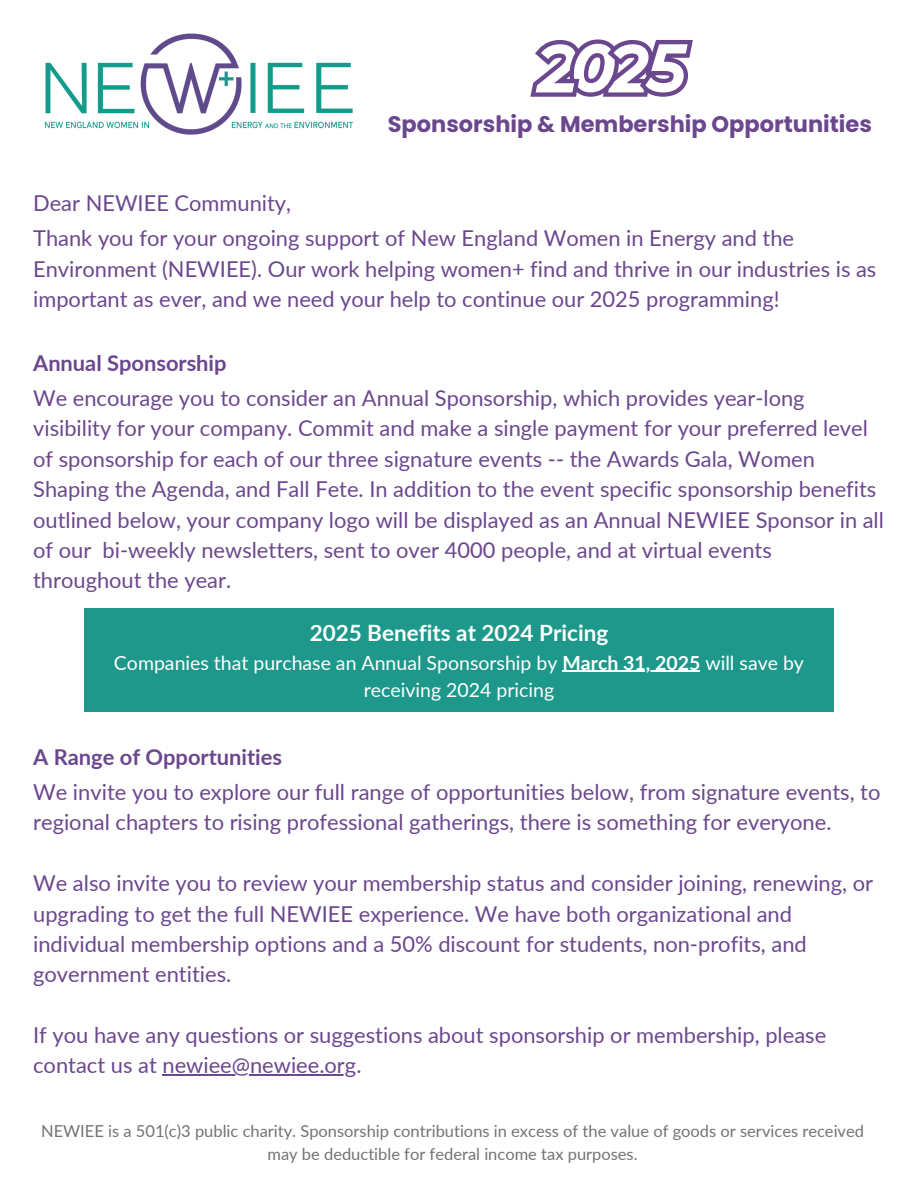
<style>
.page{position:relative;width:918px;height:1188px;background:#fff}
.page>*{position:absolute;margin:0;border:0;box-sizing:border-box;transform-origin:0 0}
.t1{font:700 22.5px "Poppins";color:#6b478e}
.t2{font:700 22.5px "Lato";color:#fff}
.t3{font:21.9px/30.3px "Lato";color:#6b478e}
.t4{font:19.5px "Lato";color:#fff}
.t5{font:16.5px/22.5px "Lato";color:#737373;text-align:center}
.s1{font-weight:700}
</style>
<div class="page">
<img style="left:44px;top:33px;width:310px;height:102px">
<div style="left:84px;top:608px;width:750px;height:104px;background:#1e988a"></div>
<svg style="left:530px;top:39px;width:162px;height:58px"></svg>
<hr style="left:162px;top:1075px;width:194px;height:1px;background:#6b478e">
<hr style="left:563px;top:671px;width:137px;height:1px;background:#fff">
<p class="t1" style="left:388px;top:108px;width:486px">Sponsorship &amp; Membership Opportunities</p>
<p class="t3" style="left:33px;top:186px;width:763px;line-height:34.8px">Dear NEWIEE Community,<br>Thank you for your ongoing support of New England Women in Energy and the</p>
<p class="t3" style="left:33px;top:253px;width:845px">Environment (NEWIEE). Our work helping women+ find and thrive in our industries is as important as ever, and we need your help to continue our 2025 programming!</p>
<h1 class="t3" style="left:33px;top:345px;width:773px;line-height:34.8px"><span class="s1">Annual Sponsorship<br></span>We encourage you to consider an Annual Sponsorship, which provides year-long</h1>
<h1 class="t3" style="left:33px;top:413px;width:852px">visibility for your company. Commit and make a single payment for your preferred level of sponsorship for each of our three signature events -- the Awards Gala, Women Shaping the Agenda, and Fall Fete. In addition to the event specific sponsorship benefits outlined below, your company logo will be displayed as an Annual NEWIEE Sponsor in all of our bi-weekly newsletters, sent to over 4000 people, and at virtual events throughout the year.</h1>
<h2 class="t2" style="left:310px;top:619px;width:300px">2025 Benefits at 2024 Pricing</h2>
<h2 class="t4" style="left:114px;top:650px;width:692px">Companies that purchase an Annual Sponsorship by <span class="s1">March 31, 2025</span> will save by</h2>
<h2 class="t4" style="left:364px;top:677px;width:192px">receiving 2024 pricing</h2>
<h2 class="t3" style="left:33px;top:739px;width:849px;line-height:34.8px"><span class="s1">A Range of Opportunities<br></span>We invite you to explore our full range of opportunities below, from signature events, to</h2>
<h2 class="t3" style="left:33px;top:807px;width:800px">regional chapters to rising professional gatherings, there is something for everyone.</h2>
<h2 class="t3" style="left:33px;top:868px;width:841px">We also invite you to review your membership status and consider joining, renewing, or upgrading to get the full NEWIEE experience. We have both organizational and individual membership options and a 50% discount for students, non-profits, and government entities.</h2>
<h3 class="t3" style="left:33px;top:1019px;width:795px">If you have any questions or suggestions about sponsorship or membership, please contact us at newiee@newiee.org.</h3>
<p class="t5" style="left:41px;top:1119px;width:824px">NEWIEE is a 501(c)3 public charity. Sponsorship contributions in excess of the value of goods or services received may be deductible for federal income tax purposes.</p>
</div>
